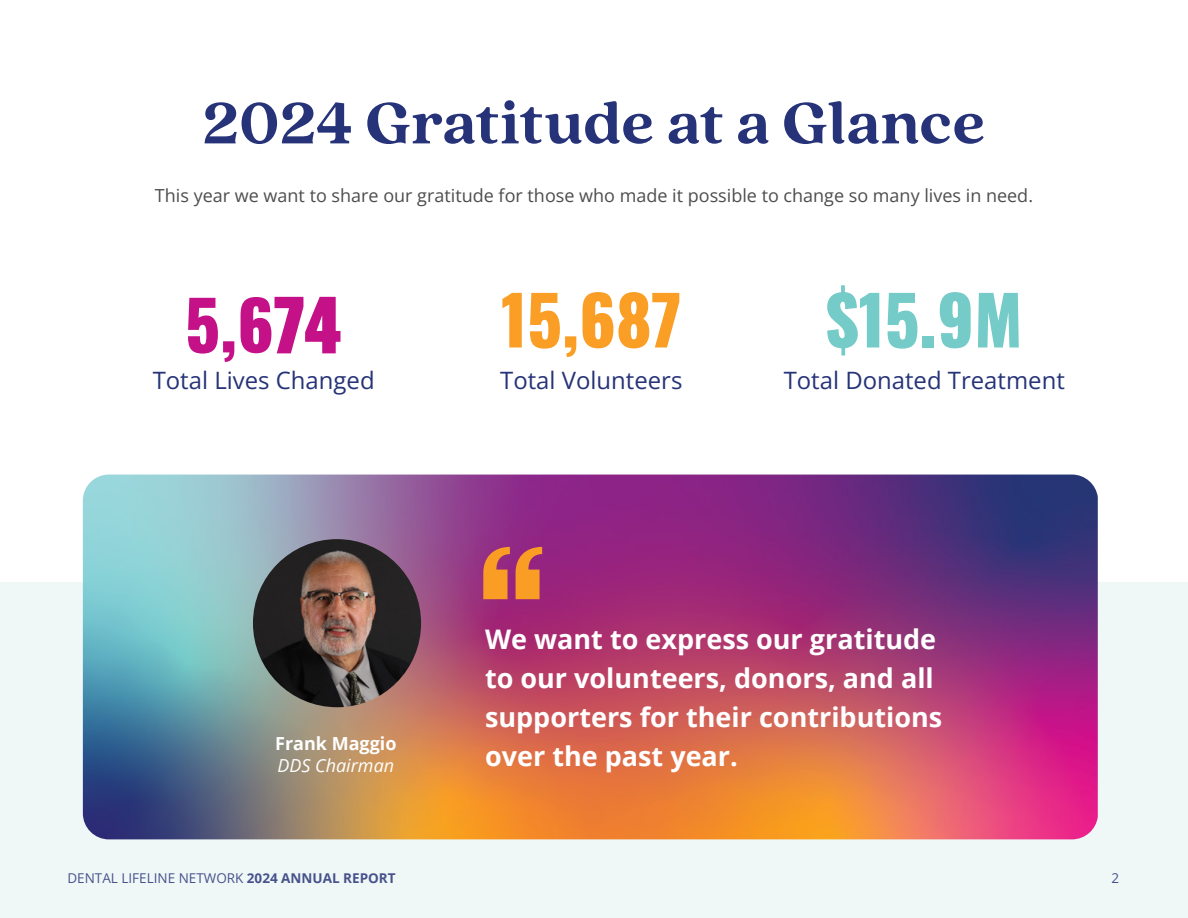
<style>
.page{position:relative;width:1188px;height:918px;background:#fff}
.page>*{position:absolute;margin:0;border:0;box-sizing:border-box;transform-origin:0 0}
.Data_Point_Blue{font:800 67.5px "Oswald";color:#fa9e26}
.Data_Point_Blue-2{font:800 67.5px "Oswald";color:#74cbc8}
.Data_Point_Blue-3{font:800 67.5px "Oswald";color:#c41188}
.Headline{font:800 64.5px "Quincy CF";color:#263378}
.t1{font:700 27px/39px "Open Sans";color:#fff}
.Data_Point_Subtext{font:23.85px "Open Sans";color:#263378}
.body_copy{font:18px "Open Sans";color:#4d4d4f}
.Quote_Author{font:700 18px "Open Sans";color:#fff}
.Quote_Author-2{font:italic 18px "Open Sans";color:#fff}
.t2{font:13.5px "Open Sans";color:#47528c}
.s1{font-weight:700}
</style>
<div class="page">
<div style="left:0;top:582px;width:1188px;height:336px;background:#eff8f7"></div>
<img style="left:83px;top:475px;width:1015px;height:364px">
<img style="left:253px;top:539px;width:168px;height:168px;border-radius:84px">
<svg style="left:483px;top:547px;width:59px;height:52px;background:#d67444"></svg>
<p class="Headline" style="left:202px;top:77px;width:785px">2024 Gratitude at a Glance</p>
<p class="body_copy" style="left:155px;top:183px;width:880px">This year we want to share our gratitude for those who made it possible to change so many lives in need.</p>
<p class="Data_Point_Blue-3" style="left:185px;top:290px;width:157px">5,674</p>
<p class="Data_Point_Subtext" style="left:153px;top:364px;width:223px">Total Lives Changed</p>
<p class="Data_Point_Blue" style="left:501px;top:285px;width:182px">15,687</p>
<p class="Data_Point_Subtext" style="left:500px;top:364px;width:184px">Total Volunteers</p>
<p class="Data_Point_Blue-2" style="left:826px;top:285px;width:198px">$15.9M</p>
<p class="Data_Point_Subtext" style="left:784px;top:364px;width:283px">Total Donated Treatment</p>
<p class="Quote_Author" style="left:275px;top:730px;width:123px">Frank Maggio</p>
<p class="Quote_Author-2" style="left:278px;top:753px;width:118px">DDS Chairman</p>
<p class="t1" style="left:485px;top:619px;width:459px">We want to express our gratitude to our volunteers, donors, and all supporters for their contributions over the past year.</p>
<p class="t2" style="left:68px;top:869px;width:330px">DENTAL LIFELINE NETWORK <span class="s1">2024 ANNUAL REPORT</span></p>
<p class="t2" style="left:1111px;top:869px;width:9px">2</p>
</div>
